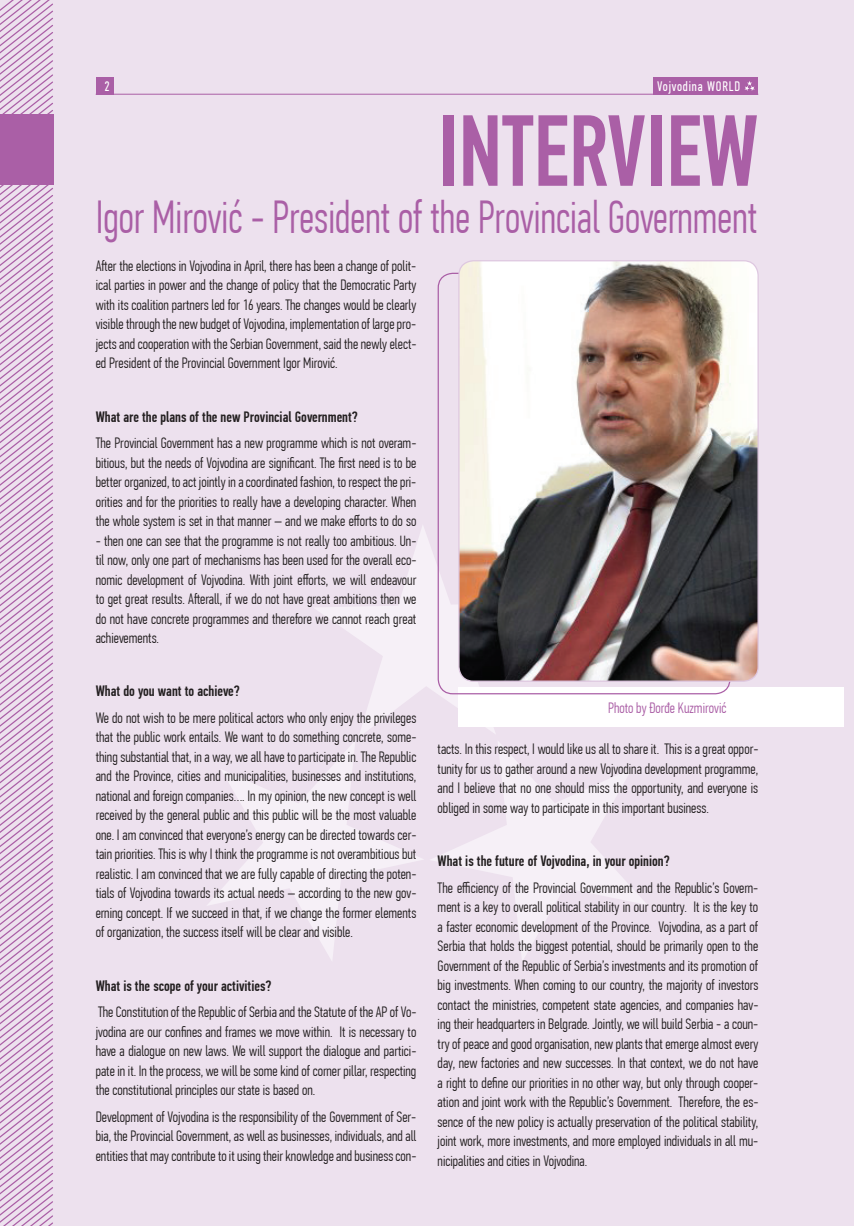
<style>
.page{position:relative;width:854px;height:1226px;background:#fff}
.page>*{position:absolute;margin:0;border:0;box-sizing:border-box;transform-origin:0 0}
.t1{font:500 101.25px "PF Din Text Comp Pro";color:#aa5fa6;scale:.92 1}
.t2{font:300 46.25px "PF Din Text Comp Pro";color:#aa5fa6;scale:.92 1}
.t3{font:300 15px/19.5px "PF Din Text Comp Pro";color:#231f20;text-align:justify}
.t4{font:500 15px "PF Din Text Comp Pro";color:#231f20}
.t5{font:300 15px "PF Din Text Comp Pro";color:#aa5fa6}
.t6{font:13.75px "PF Din Text Comp Pro";letter-spacing:.06em;color:#fff}
</style>
<div class="page">
<div style="left:843px;top:0;width:11px;height:1226px;background:#ede1ee"></div>
<div style="left:0;top:0;width:843px;height:1226px;background:#ede1ee"></div>
<svg style="left:315px;top:524px;width:221px;height:213px"></svg>
<svg style="left:431px;top:742px;width:216px;height:219px"></svg>
<svg style="left:208px;top:741px;width:215px;height:219px"></svg>
<svg style="left:0;top:0;width:53px;height:1226px"></svg>
<hr style="left:96px;top:94px;width:662px;height:1px;background:#aa5fa6">
<div style="left:653px;top:77px;width:105px;height:18px;background:#aa5fa6"></div>
<svg style="left:744px;top:81px;width:11px;height:10px"></svg>
<div style="left:96px;top:77px;width:17px;height:18px;background:#aa5fa6"></div>
<div style="left:0;top:114px;width:53px;height:71px;background:#aa5fa6"></div>
<div style="left:458px;top:688px;width:300px;height:39px;background:#fff"></div>
<div style="left:743px;top:688px;width:100px;height:39px;background:#fff"></div>
<img style="left:459px;top:262px;width:298px;height:419px">
<div style="left:458px;top:260px;width:301px;height:422px;border:1px solid #dec7e0;border-radius:15px"></div>
<p class="t6" style="left:105px;top:78px;width:7px">2</p>
<p class="t6" style="left:657px;top:78px;width:85px">Vojvodina WORLD</p>
<h1 class="t1" style="left:439px;top:92px;width:349px">INTERVIEW</h1>
<h2 class="t2" style="left:96px;top:191px;width:721px">Igor Mirović - President of the Provincial Government</h2>
<p class="t3" style="left:96px;top:256px;width:322px">Aſter the elections in Vojvodina in April, there has been a change of polit&shy;ical parties in power and the change of policy that the Democratic Party with its coalition partners led for 16 years. The changes would be clearly visible through the new budget of Vojvodina, implementation of large pro&shy;jects and cooperation with the Serbian Government, said the newly elect&shy;ed President of the Provincial Government Igor Mirović.</p>
<p class="t4" style="left:96px;top:408px;width:264px">What are the plans of the new Provincial Government?</p>
<p class="t3" style="left:96px;top:433px;width:322px">The Provincial Government has a new programme which is not overam&shy;bitious, but the needs of Vojvodina are significant. The first need is to be better organized, to act jointly in a coordinated fashion, to respect the pri&shy;orities and for the priorities to really have a developing character. When the whole system is set in that manner – and we make efforts to do so</p>
<p class="t3" style="left:96px;top:531px;width:322px">- then one can see that the programme is not really too ambitious. Un&shy;til now, only one part of mechanisms has been used for the overall eco&shy;nomic development of Vojvodina. With joint efforts, we will endeavour to get great results. Aſterall, if we do not have great ambitions then we do not have concrete programmes and therefore we cannot reach great achievements.</p>
<p class="t4" style="left:96px;top:683px;width:146px">What do you want to achieve?</p>
<p class="t3" style="left:96px;top:708px;width:322px">We do not wish to be mere political actors who only enjoy the privileges that the public work entails. We want to do something concrete, some&shy;thing substantial that, in a way, we all have to participate in. The Republic and the Province, cities and municipalities, businesses and institutions, national and foreign companies…. In my opinion, the new concept is well received by the general public and this public will be the most valuable one. I am convinced that everyone’s energy can be directed towards cer&shy;tain priorities. This is why I think the programme is not overambitious but realistic. I am convinced that we are fully capable of directing the poten&shy;tials of Vojvodina towards its actual needs – according to the new gov&shy;erning concept. If we succeed in that, if we change the former elements of organization, the success itself will be clear and visible.</p>
<p class="t4" style="left:96px;top:977px;width:177px">What is the scope of your activities?</p>
<p class="t3" style="left:96px;top:1002px;width:322px">The Constitution of the Republic of Serbia and the Statute of the AP of Vo&shy;jvodina are our confines and frames we move within. It is necessary to have a dialogue on new laws. We will support the dialogue and partici&shy;pate in it. In the process, we will be some kind of corner pillar, respecting the constitutional principles our state is based on.</p>
<p class="t3" style="left:96px;top:1107px;width:322px">Development of Vojvodina is the responsibility of the Government of Ser&shy;bia, the Provincial Government, as well as businesses, individuals, and all entities that may contribute to it using their knowledge and business con-</p>
<p class="t5" style="left:608px;top:699px;width:120px">Photo by Đorđe Kuzmirović</p>
<p class="t3" style="left:438px;top:739px;width:322px">tacts. In this respect, I would like us all to share it. This is a great oppor&shy;tunity for us to gather around a new Vojvodina development programme, and I believe that no one should miss the opportunity, and everyone is obliged in some way to participate in this important business.</p>
<p class="t4" style="left:438px;top:852px;width:234px">What is the future of Vojvodina, in your opinion?</p>
<p class="t3" style="left:438px;top:878px;width:322px">The efficiency of the Provincial Government and the Republic’s Govern&shy;ment is a key to overall political stability in our country. It is the key to a faster economic development of the Province. Vojvodina, as a part of Serbia that holds the biggest potential, should be primarily open to the Government of the Republic of Serbia’s investments and its promotion of big investments. When coming to our country, the majority of investors contact the ministries, competent state agencies, and companies hav&shy;ing their headquarters in Belgrade. Jointly, we will build Serbia - a coun&shy;try of peace and good organisation, new plants that emerge almost every day, new factories and new successes. In that context, we do not have a right to define our priorities in no other way, but only through cooper&shy;ation and joint work with the Republic’s Government. Therefore, the es&shy;sence of the new policy is actually preservation of the political stability, joint work, more investments, and more employed individuals in all mu&shy;nicipalities and cities in Vojvodina.</p>
</div>
